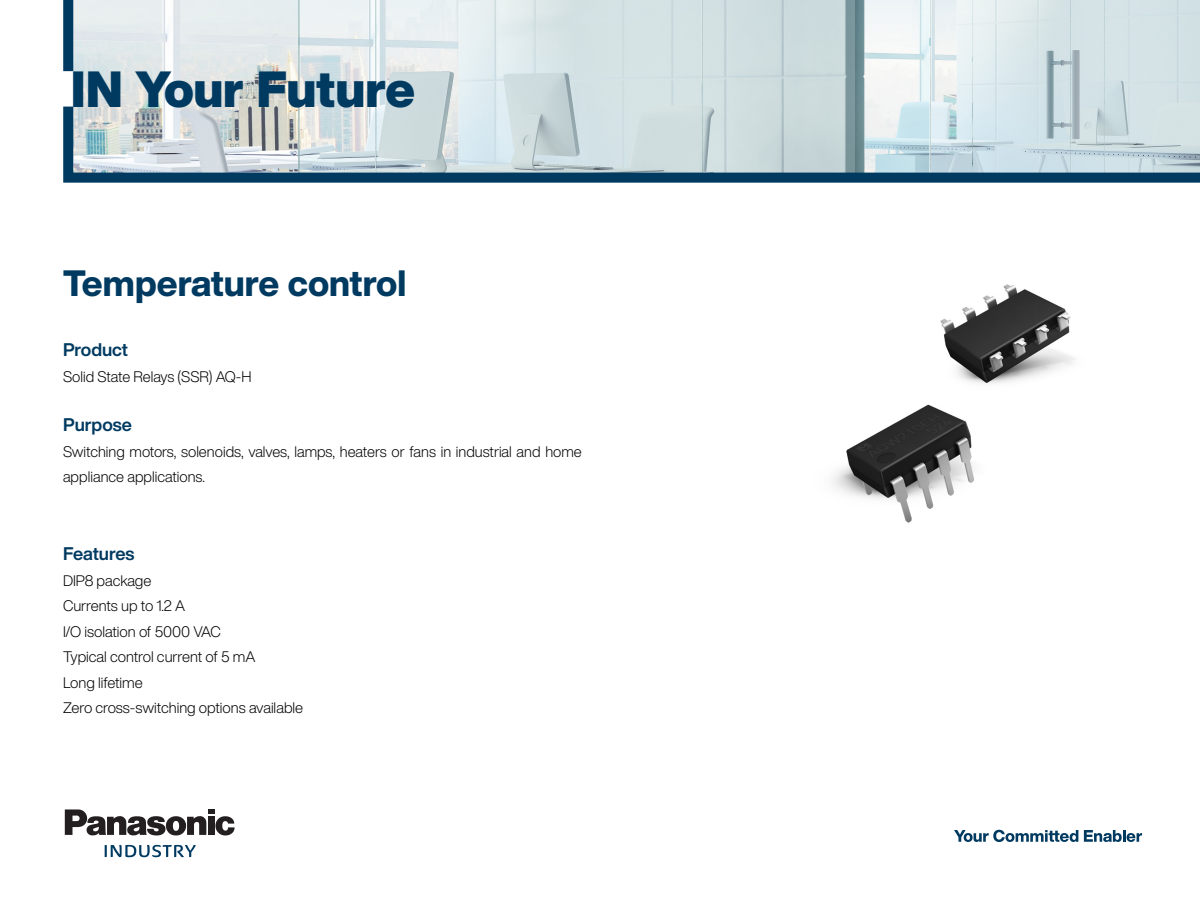
<style>
.page{position:relative;width:1200px;height:900px;background:#fff}
.page>*{position:absolute;margin:0;border:0;box-sizing:border-box;transform-origin:0 0}
.t1{font:900 49.95px "Helvetica Now Display";color:#003a61}
.t2{font:800 36px "Helvetica Now Display";color:#003a61}
.t3{font:700 18px "Helvetica Now Display";color:#003a61}
.t4{font:300 15px/25.5px "Helvetica Now Display";color:#000}
</style>
<div class="page">
<svg style="left:63px;top:0;width:1137px;height:183px;background:#c6d5da"></svg>
<svg style="left:65px;top:809px;width:170px;height:27px"></svg>
<svg style="left:105px;top:845px;width:91px;height:12px"></svg>
<svg style="left:954px;top:830px;width:124px;height:12px"></svg>
<svg style="left:1084px;top:830px;width:58px;height:12px"></svg>
<img style="left:832px;top:284px;width:243px;height:239px">
<h1 class="t1" style="left:71px;top:55px;width:346px">IN Your Future</h1>
<h2 class="t2" style="left:63px;top:258px;width:345px">Temperature control</h2>
<p class="t3" style="left:63px;top:338px;width:66px">Product</p>
<p class="t4" style="left:63px;top:364px;width:190px">Solid State Relays (SSR) AQ-H</p>
<p class="t3" style="left:63px;top:413px;width:70px">Purpose</p>
<p class="t4" style="left:63px;top:439px;width:520px">Switching motors, solenoids, valves, lamps, heaters or fans in industrial and home appliance applications.</p>
<p class="t3" style="left:63px;top:542px;width:73px">Features</p>
<p class="t4" style="left:63px;top:568px;width:242px">DIP8 package<br>Currents up to 1.2 A<br>I/O isolation of 5000 VAC<br>Typical control current of 5 mA<br>Long lifetime<br>Zero cross-switching options available</p>
</div>
